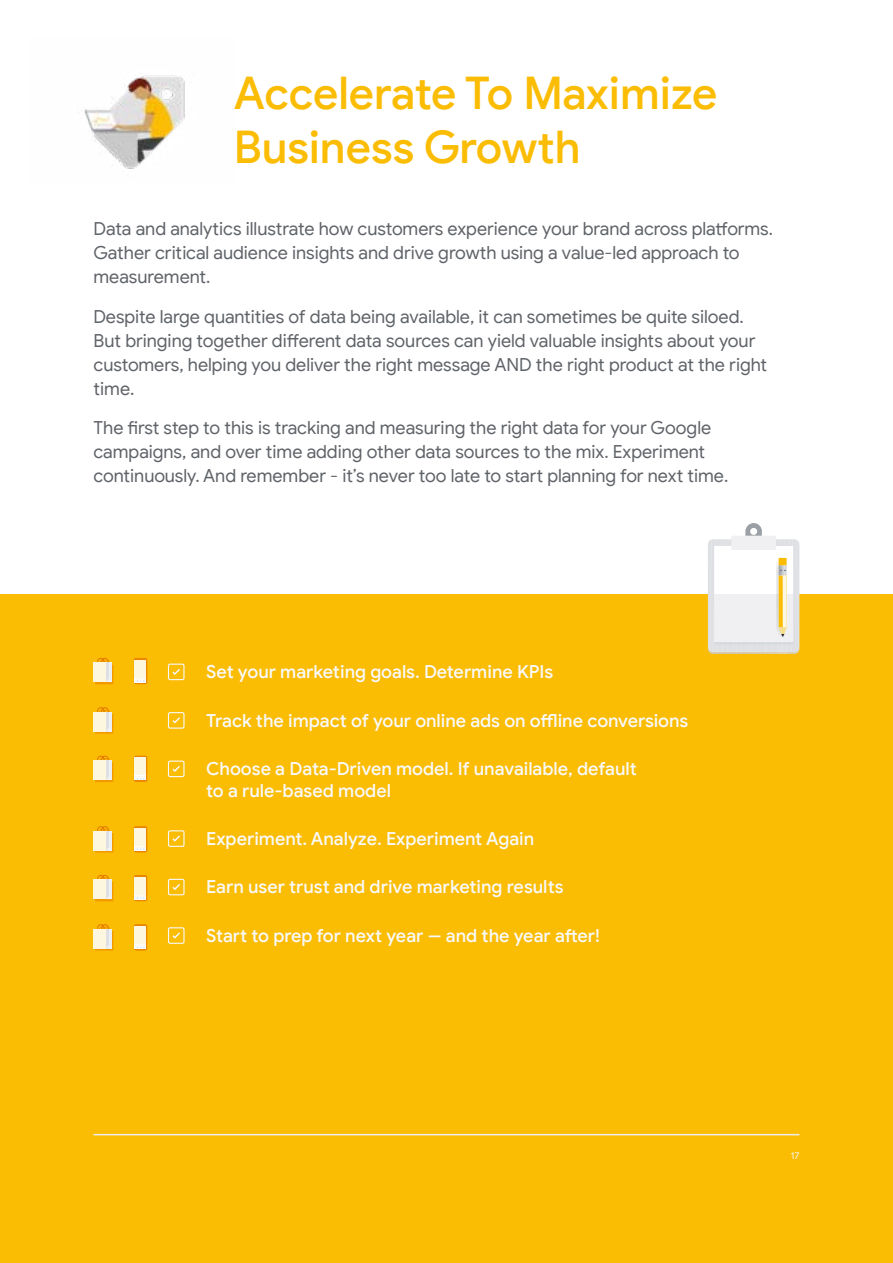
<style>
.page{position:relative;width:893px;height:1263px;background:#fff}
.page>*{position:absolute;margin:0;border:0;box-sizing:border-box;transform-origin:0 0}
.t1{font:500 45px/54px "Google Sans Display";letter-spacing:-.005em;color:#fbbc04}
.t2{font:18px/24px "Google Sans";color:#5f6368}
.t3{font:500 18px/21.6px "Google Sans";color:#f8f9fa}
.t4{font:9.6px "Google Sans";color:#f8f9fa}
</style>
<div class="page">
<img style="left:81px;top:75px;width:104px;height:94px">
<div style="left:0;top:594px;width:893px;height:669px;background:#fbbc04"></div>
<div style="left:708px;top:539px;width:91px;height:113px;background:#dee0e3;border-radius:5px"></div>
<svg style="left:710px;top:523px;width:89px;height:129px"></svg>
<div style="left:750px;top:528px;width:7px;height:7px;background:#fff;border-radius:50%"></div>
<div style="left:168px;top:664px;width:17px;height:16px;border:1px solid #f8f9fa;border-radius:2px"></div>
<svg style="left:172px;top:669px;width:8px;height:6px"></svg>
<div style="left:168px;top:879px;width:17px;height:16px;border:1px solid #f8f9fa;border-radius:2px"></div>
<svg style="left:172px;top:884px;width:8px;height:6px"></svg>
<div style="left:168px;top:760px;width:17px;height:17px;border:1px solid #f8f9fa;border-radius:2px"></div>
<svg style="left:172px;top:766px;width:8px;height:6px"></svg>
<div style="left:168px;top:712px;width:17px;height:17px;border:1px solid #f8f9fa;border-radius:2px"></div>
<svg style="left:172px;top:717px;width:8px;height:6px"></svg>
<div style="left:168px;top:927px;width:17px;height:17px;border:1px solid #f8f9fa;border-radius:2px"></div>
<svg style="left:172px;top:932px;width:8px;height:7px"></svg>
<div style="left:168px;top:830px;width:17px;height:17px;border:1px solid #f8f9fa;border-radius:2px"></div>
<svg style="left:172px;top:835px;width:8px;height:7px"></svg>
<svg style="left:134px;top:658px;width:14px;height:26px"></svg>
<svg style="left:134px;top:755px;width:14px;height:27px"></svg>
<svg style="left:134px;top:875px;width:14px;height:26px"></svg>
<svg style="left:134px;top:826px;width:14px;height:27px"></svg>
<svg style="left:134px;top:924px;width:14px;height:27px"></svg>
<div style="left:94px;top:662px;width:12px;height:20px;background:#fef7e0"></div>
<svg style="left:95px;top:658px;width:18px;height:26px"></svg>
<div style="left:94px;top:760px;width:12px;height:20px;background:#fef7e0"></div>
<svg style="left:95px;top:756px;width:18px;height:26px"></svg>
<div style="left:94px;top:879px;width:12px;height:20px;background:#fef7e0"></div>
<svg style="left:95px;top:875px;width:18px;height:26px"></svg>
<div style="left:94px;top:712px;width:12px;height:19px;background:#fef7e0"></div>
<svg style="left:95px;top:707px;width:18px;height:26px"></svg>
<div style="left:94px;top:831px;width:12px;height:19px;background:#fef7e0"></div>
<svg style="left:95px;top:826px;width:18px;height:26px"></svg>
<div style="left:94px;top:929px;width:12px;height:19px;background:#fef7e0"></div>
<svg style="left:95px;top:924px;width:18px;height:26px"></svg>
<hr style="left:94px;top:1134px;width:705px;height:1px;background:#ebeced">
<h1 class="t1" style="left:234px;top:67px;width:485px">Accelerate To Maximize<br>Business Growth</h1>
<p class="t2" style="left:94px;top:217px;width:681px">Data and analytics illustrate how customers experience your brand across platforms.<br>Gather critical audience insights and drive growth using a value-led approach to measurement.</p>
<p class="t2" style="left:94px;top:304px;width:675px">Despite large quantities of data being available, it can sometimes be quite siloed.<br>But bringing together different data sources can yield valuable insights about your customers, helping you deliver the right message AND the right product at the right time.</p>
<p class="t2" style="left:94px;top:416px;width:636px">The first step to this is tracking and measuring the right data for your Google campaigns, and over time adding other data sources to the mix. Experiment continuously. And remember - it’s never too late to start planning for next time.</p>
<p class="t3" style="left:206px;top:661px;width:349px">Set your marketing goals. Determine KPIs</p>
<p class="t3" style="left:206px;top:710px;width:483px">Track the impact of your online ads on offline conversions</p>
<p class="t3" style="left:206px;top:758px;width:432px">Choose a Data-Driven model. If unavailable, default to a rule-based model</p>
<p class="t3" style="left:206px;top:828px;width:329px">Experiment. Analyze. Experiment Again</p>
<p class="t3" style="left:206px;top:876px;width:359px">Earn user trust and drive marketing results</p>
<p class="t3" style="left:206px;top:924px;width:395px">Start to prep for next year -- and the year after!</p>
<p class="t4" style="left:791px;top:1149px;width:10px">17</p>
</div>
